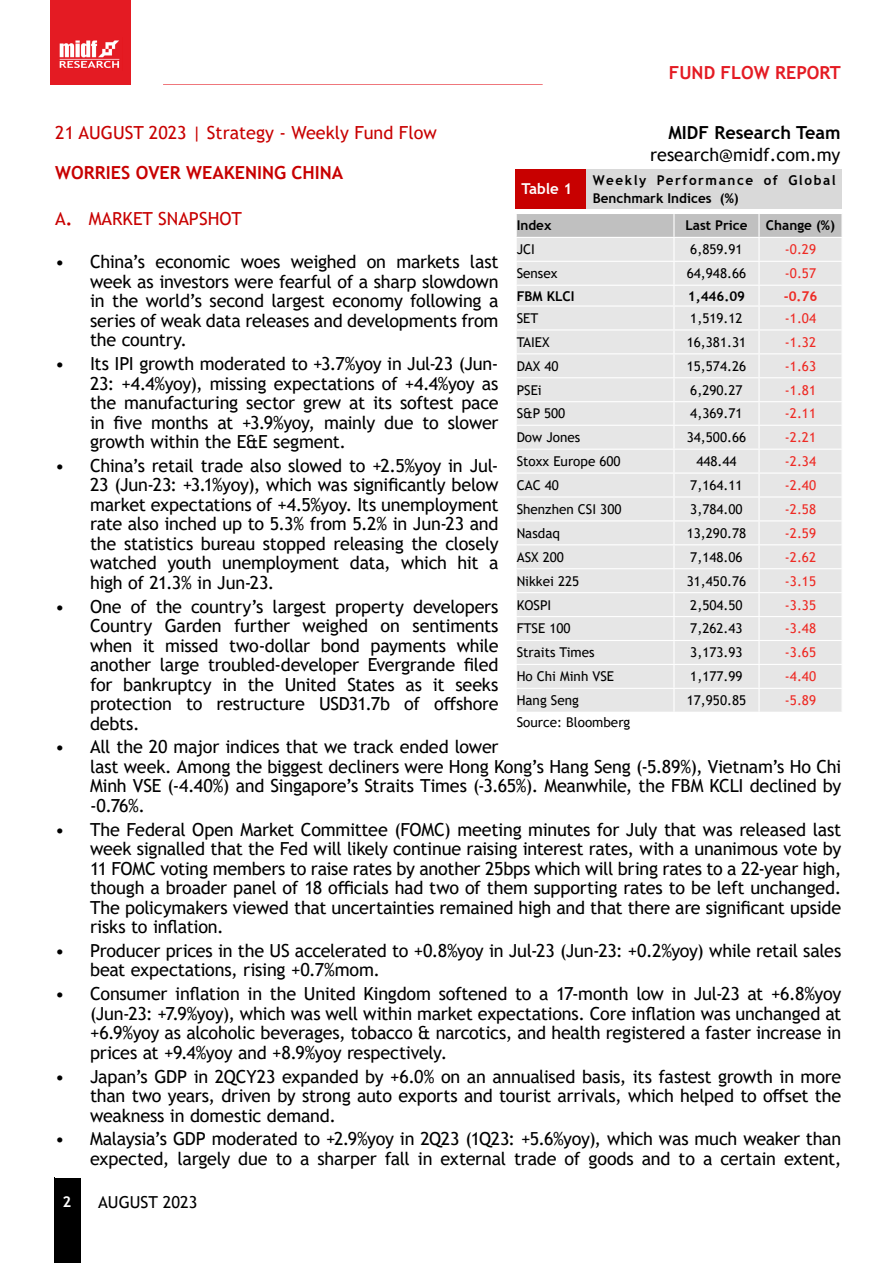
<style>
.page{position:relative;width:893px;height:1263px;background:#fff}
.page>*{position:absolute;margin:0;border:0;box-sizing:border-box;transform-origin:0 0}
.t1{font:18px/19.5px "Trebuchet MS";letter-spacing:-.015em;color:#000;text-align:justify}
.t2{font:18px "Trebuchet MS";color:#c80000}
.t3{font:700 18px "Trebuchet MS";color:#c80000}
.t4{font:700 18px "Trebuchet MS";color:#000}
.t5{font:700 18px "Trebuchet MS";color:#e41b23}
.t6{font:16.5px "Trebuchet MS";color:#000}
.t7{font:700 15px "Trebuchet MS";color:#fff}
.t8{font:13.5px "Trebuchet MS";color:#000}
.t9{font:13.5px "Trebuchet MS";color:#ee2a24}
.t10{font:700 13.5px/18px "Trebuchet MS";letter-spacing:.115em;color:#000}
.t11{font:700 13.5px "Trebuchet MS";color:#000}
.t12{font:700 13.5px "Trebuchet MS";color:#ee2a24}
.s1{font-weight:700}
</style>
<div class="page">
<div style="left:54px;top:1178px;width:27px;height:85px;background:#000"></div>
<div style="left:50px;top:0;width:80px;height:84px;background:#e41b23"></div>
<img style="left:59px;top:40px;width:61px;height:28px">
<svg style="left:516px;top:214px;width:326px;height:498px"></svg>
<hr style="left:516px;top:285px;width:158px;height:1px;background:#fff">
<div style="left:516px;top:169px;width:71px;height:40px;background:#c80000"></div>
<div style="left:587px;top:169px;width:255px;height:40px;background:#d9d9d9"></div>
<p class="t5" style="left:669px;top:61px;width:173px">FUND FLOW REPORT</p>
<p class="t2" style="left:55px;top:121px;width:383px">21 AUGUST 2023 | Strategy - Weekly Fund Flow</p>
<p class="t3" style="left:55px;top:162px;width:290px">WORRIES OVER WEAKENING CHINA</p>
<p class="t2" style="left:55px;top:207px;width:188px">A<span class="s1">.</span> MARKET SNAPSHOT</p>
<p class="t1" style="left:90px;top:252px;width:410px;text-indent:-35px">• China’s economic woes weighed on markets last week as investors were fearful of a sharp slowdown in the world’s second largest economy following a series of weak data releases and developments from the country.</p>
<p class="t1" style="left:90px;top:354px;width:410px;text-indent:-35px">• Its IPI growth moderated to +3.7%yoy in Jul-23 (Jun-23: +4.4%yoy), missing expectations of +4.4%yoy as the manufacturing sector grew at its softest pace in five months at +3.9%yoy, mainly due to slower growth within the E&amp;E segment.</p>
<p class="t1" style="left:90px;top:456px;width:410px;text-indent:-35px">• China’s retail trade also slowed to +2.5%yoy in Jul-23 (Jun-23: +3.1%yoy), which was significantly below market expectations of +4.5%yoy. Its unemployment rate also inched up to 5.3% from 5.2% in Jun-23 and the statistics bureau stopped releasing the closely watched youth unemployment data, which hit a high of 21.3% in Jun-23.</p>
<p class="t1" style="left:90px;top:596px;width:410px;text-indent:-35px">• One of the country’s largest property developers Country Garden further weighed on sentiments when it missed two-dollar bond payments while another large troubled-developer Evergrande filed for bankruptcy in the United States as it seeks protection to restructure USD31.7b of offshore debts.</p>
<p class="t1" style="left:90px;top:737px;width:753px;text-align:left;text-indent:-35px">• All the 20 major indices that we track ended lower<br>last week. Among the biggest decliners were Hong Kong’s Hang Seng (-5.89%), Vietnam’s Ho Chi Minh VSE (-4.40%) and Singapore’s Straits Times (-3.65%). Meanwhile, the FBM KCLI declined by -0.76%.</p>
<p class="t1" style="left:90px;top:819px;width:753px;text-indent:-35px">• The Federal Open Market Committee (FOMC) meeting minutes for July that was released last week signalled that the Fed will likely continue raising interest rates, with a unanimous vote by 11 FOMC voting members to raise rates by another 25bps which will bring rates to a 22-year high, though a broader panel of 18 officials had two of them supporting rates to be left unchanged.<br>The policymakers viewed that uncertainties remained high and that there are significant upside risks to inflation.</p>
<p class="t1" style="left:90px;top:941px;width:753px;text-indent:-35px">• Producer prices in the US accelerated to +0.8%yoy in Jul-23 (Jun-23: +0.2%yoy) while retail sales beat expectations, rising +0.7%mom.</p>
<p class="t1" style="left:90px;top:984px;width:753px;text-indent:-35px">• Consumer inflation in the United Kingdom softened to a 17-month low in Jul-23 at +6.8%yoy (Jun-23: +7.9%yoy), which was well within market expectations. Core inflation was unchanged at +6.9%yoy as alcoholic beverages, tobacco &amp; narcotics, and health registered a faster increase in prices at +9.4%yoy and +8.9%yoy respectively.</p>
<p class="t1" style="left:90px;top:1066px;width:753px;text-indent:-35px">• Japan’s GDP in 2QCY23 expanded by +6.0% on an annualised basis, its fastest growth in more than two years, driven by strong auto exports and tourist arrivals, which helped to offset the weakness in domestic demand.</p>
<p class="t1" style="left:55px;top:1129px;width:787px;text-align:right">• Malaysia’s GDP moderated to +2.9%yoy in 2Q23 (1Q23: +5.6%yoy), which was much weaker than expected, largely due to a sharper fall in external trade of goods and to a certain extent,</p>
<p class="t4" style="left:668px;top:122px;width:174px">MIDF Research Team</p>
<p class="t1" style="left:650px;top:145px;width:192px">research@midf.com.my</p>
<p class="t7" style="left:522px;top:179px;width:52px">Table 1</p>
<p class="t10" style="left:593px;top:171px;width:245px">Weekly Performance of Global<br>Benchmark Indices (%)</p>
<p class="t11" style="left:517px;top:217px;width:36px">Index</p>
<p class="t11" style="left:685px;top:217px;width:64px">Last Price</p>
<p class="t11" style="left:766px;top:217px;width:71px">Change (%)</p>
<p class="t8" style="left:517px;top:241px;width:20px">JCI</p>
<p class="t8" style="left:690px;top:241px;width:54px">6,859.91</p>
<p class="t9" style="left:785px;top:241px;width:33px">-0.29</p>
<p class="t8" style="left:517px;top:265px;width:42px">Sensex</p>
<p class="t8" style="left:687px;top:265px;width:61px">64,948.66</p>
<p class="t9" style="left:785px;top:265px;width:33px">-0.57</p>
<p class="t11" style="left:517px;top:287px;width:59px">FBM KLCI</p>
<p class="t11" style="left:688px;top:287px;width:59px">1,446.09</p>
<p class="t12" style="left:784px;top:287px;width:35px">-0.76</p>
<p class="t8" style="left:517px;top:310px;width:23px">SET</p>
<p class="t8" style="left:690px;top:310px;width:54px">1,519.12</p>
<p class="t9" style="left:785px;top:310px;width:33px">-1.04</p>
<p class="t8" style="left:517px;top:334px;width:34px">TAIEX</p>
<p class="t8" style="left:687px;top:334px;width:61px">16,381.31</p>
<p class="t9" style="left:785px;top:334px;width:33px">-1.32</p>
<p class="t8" style="left:517px;top:357px;width:43px">DAX 40</p>
<p class="t8" style="left:687px;top:357px;width:61px">15,574.26</p>
<p class="t9" style="left:785px;top:357px;width:33px">-1.63</p>
<p class="t8" style="left:517px;top:381px;width:27px">PSEi</p>
<p class="t8" style="left:690px;top:381px;width:54px">6,290.27</p>
<p class="t9" style="left:785px;top:381px;width:33px">-1.81</p>
<p class="t8" style="left:517px;top:405px;width:50px">S&amp;P 500</p>
<p class="t8" style="left:690px;top:405px;width:54px">4,369.71</p>
<p class="t9" style="left:785px;top:405px;width:33px">-2.11</p>
<p class="t8" style="left:517px;top:429px;width:65px">Dow Jones</p>
<p class="t8" style="left:687px;top:429px;width:61px">34,500.66</p>
<p class="t9" style="left:785px;top:429px;width:33px">-2.21</p>
<p class="t8" style="left:517px;top:453px;width:105px">Stoxx Europe 600</p>
<p class="t8" style="left:696px;top:453px;width:42px">448.44</p>
<p class="t9" style="left:785px;top:453px;width:33px">-2.34</p>
<p class="t8" style="left:517px;top:477px;width:44px">CAC 40</p>
<p class="t8" style="left:690px;top:477px;width:54px">7,164.11</p>
<p class="t9" style="left:785px;top:477px;width:33px">-2.40</p>
<p class="t8" style="left:517px;top:501px;width:106px">Shenzhen CSI 300</p>
<p class="t8" style="left:690px;top:501px;width:54px">3,784.00</p>
<p class="t9" style="left:785px;top:501px;width:33px">-2.58</p>
<p class="t8" style="left:517px;top:524px;width:45px">Nasdaq</p>
<p class="t8" style="left:687px;top:524px;width:61px">13,290.78</p>
<p class="t9" style="left:785px;top:524px;width:33px">-2.59</p>
<p class="t8" style="left:517px;top:548px;width:49px">ASX 200</p>
<p class="t8" style="left:690px;top:548px;width:54px">7,148.06</p>
<p class="t9" style="left:785px;top:548px;width:33px">-2.62</p>
<p class="t8" style="left:517px;top:572px;width:64px">Nikkei 225</p>
<p class="t8" style="left:687px;top:572px;width:61px">31,450.76</p>
<p class="t9" style="left:785px;top:572px;width:33px">-3.15</p>
<p class="t8" style="left:517px;top:596px;width:36px">KOSPI</p>
<p class="t8" style="left:690px;top:596px;width:54px">2,504.50</p>
<p class="t9" style="left:785px;top:596px;width:33px">-3.35</p>
<p class="t8" style="left:517px;top:620px;width:55px">FTSE 100</p>
<p class="t8" style="left:690px;top:620px;width:54px">7,262.43</p>
<p class="t9" style="left:785px;top:620px;width:33px">-3.48</p>
<p class="t8" style="left:517px;top:644px;width:79px">Straits Times</p>
<p class="t8" style="left:690px;top:644px;width:54px">3,173.93</p>
<p class="t9" style="left:785px;top:644px;width:33px">-3.65</p>
<p class="t8" style="left:517px;top:668px;width:99px">Ho Chi Minh VSE</p>
<p class="t8" style="left:690px;top:668px;width:54px">1,177.99</p>
<p class="t9" style="left:785px;top:668px;width:33px">-4.40</p>
<p class="t8" style="left:517px;top:692px;width:64px">Hang Seng</p>
<p class="t8" style="left:687px;top:692px;width:61px">17,950.85</p>
<p class="t9" style="left:785px;top:692px;width:33px">-5.89</p>
<p class="t8" style="left:517px;top:714px;width:115px">Source: Bloomberg</p>
<p class="t7" style="left:63px;top:1192px;width:10px">2</p>
<p class="t6" style="left:98px;top:1192px;width:101px">AUGUST 2023</p>
</div>
